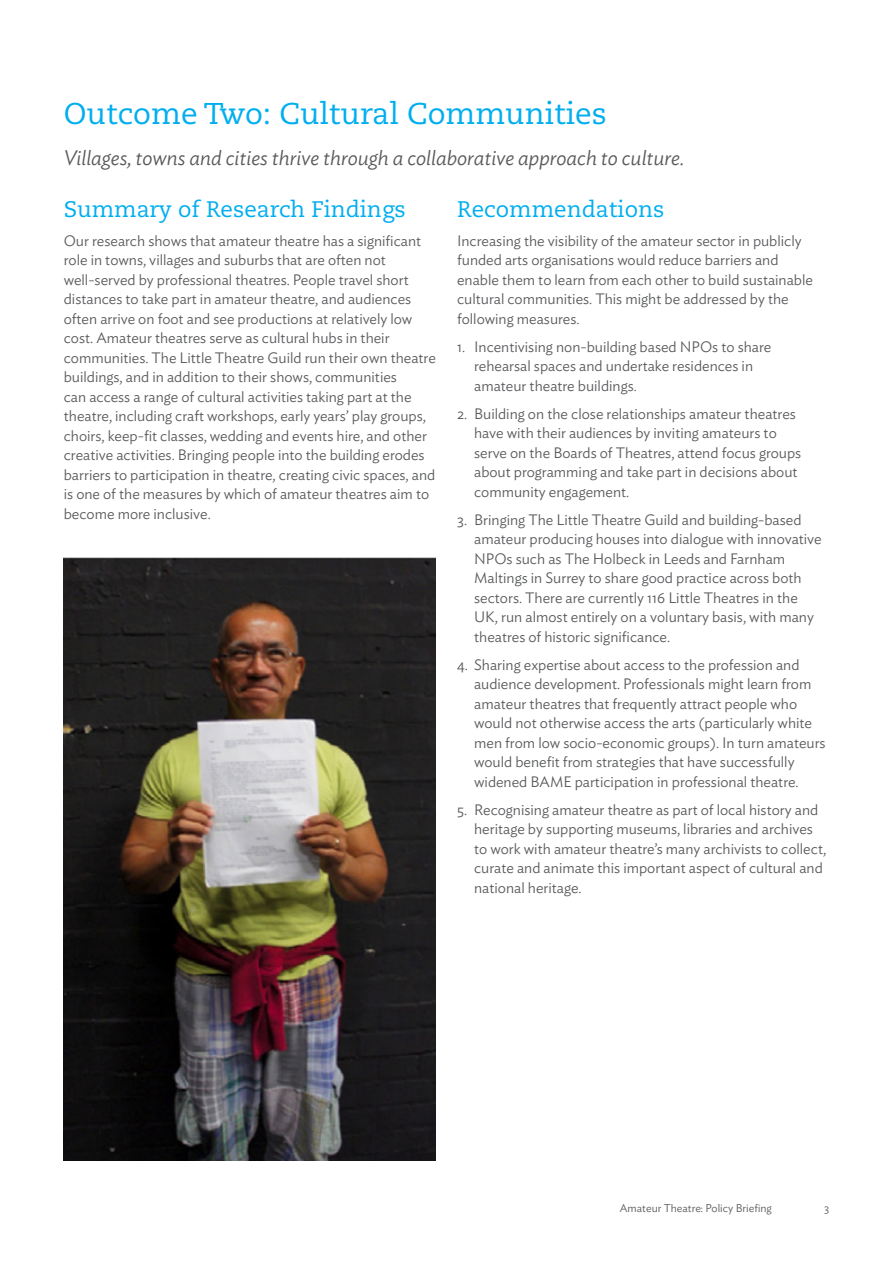
<style>
.page{position:relative;width:893px;height:1263px;background:#fff}
.page>*{position:absolute;margin:0;border:0;box-sizing:border-box;transform-origin:0 0}
.t1{font:30px "Caecilia";color:#00aeef}
.t2{font:22.5px "Caecilia";color:#00aeef}
.t3{font:italic 300 21px "Ideal Sans";color:#58595b}
.t4{font:300 15px/19.5px "Ideal Sans";color:#58595b}
.t5{font:300 11.25px "Ideal Sans";color:#58595b}
</style>
<div class="page">
<img style="left:64px;top:558px;width:372px;height:603px">
<h1 class="t1" style="left:64px;top:96px;width:545px">Outcome Two: Cultural Communities</h1>
<h3 class="t3" style="left:64px;top:142px;width:622px">Villages, towns and cities thrive through a collaborative approach to culture.</h3>
<h2 class="t2" style="left:64px;top:197px;width:343px">Summary of Research Findings</h2>
<p class="t4" style="left:64px;top:229px;width:374px">Our research shows that amateur theatre has a significant role in towns, villages and suburbs that are often not well-served by professional theatres. People travel short distances to take part in amateur theatre, and audiences often arrive on foot and see productions at relatively low cost. Amateur theatres serve as cultural hubs in their communities. The Little Theatre Guild run their own theatre buildings, and in addition to their shows, communities<br>can access a range of cultural activities taking part at the theatre, including craft workshops, early years’ play groups, choirs, keep-fit classes, wedding and events hire, and other creative activities. Bringing people into the building erodes barriers to participation in theatre, creating civic spaces, and is one of the measures by which of amateur theatres aim to become more inclusive.</p>
<h2 class="t2" style="left:457px;top:197px;width:209px">Recommendations</h2>
<p class="t4" style="left:457px;top:229px;width:357px">Increasing the visibility of the amateur sector in publicly funded arts organisations would reduce barriers and enable them to learn from each other to build sustainable cultural communities. This might be addressed by the following measures.</p>
<p class="t4" style="left:474px;top:335px;width:299px;text-indent:-17px">1. Incentivising non-building based NPOs to share rehearsal spaces and undertake residences in amateur theatre buildings.</p>
<p class="t4" style="left:474px;top:402px;width:329px;text-indent:-17px">2. Building on the close relationships amateur theatres have with their audiences by inviting amateurs to serve on the Boards of Theatres, attend focus groups about programming and take part in decisions about community engagement.</p>
<p class="t4" style="left:474px;top:508px;width:349px;text-indent:-17px">3. Bringing The Little Theatre Guild and building-based amateur producing houses into dialogue with innovative NPOs such as The Holbeck in Leeds and Farnham Maltings in Surrey to share good practice across both sectors. There are currently 116 Little Theatres in the UK, run almost entirely on a voluntary basis, with many theatres of historic significance.</p>
<p class="t4" style="left:474px;top:653px;width:353px;text-indent:-17px">4. Sharing expertise about access to the profession and audience development. Professionals might learn from amateur theatres that frequently attract people who would not otherwise access the arts (particularly white men from low socio-economic groups). In turn amateurs would benefit from strategies that have successfully widened BAME participation in professional theatre.</p>
<p class="t4" style="left:474px;top:798px;width:354px;text-indent:-17px">5. Recognising amateur theatre as part of local history and heritage by supporting museums, libraries and archives to work with amateur theatre’s many archivists to collect, curate and animate this important aspect of cultural and national heritage.</p>
<p class="t5" style="left:620px;top:1199px;width:153px">Amateur Theatre: Policy Briefing</p>
<p class="t5" style="left:824px;top:1199px;width:7px">3</p>
</div>
